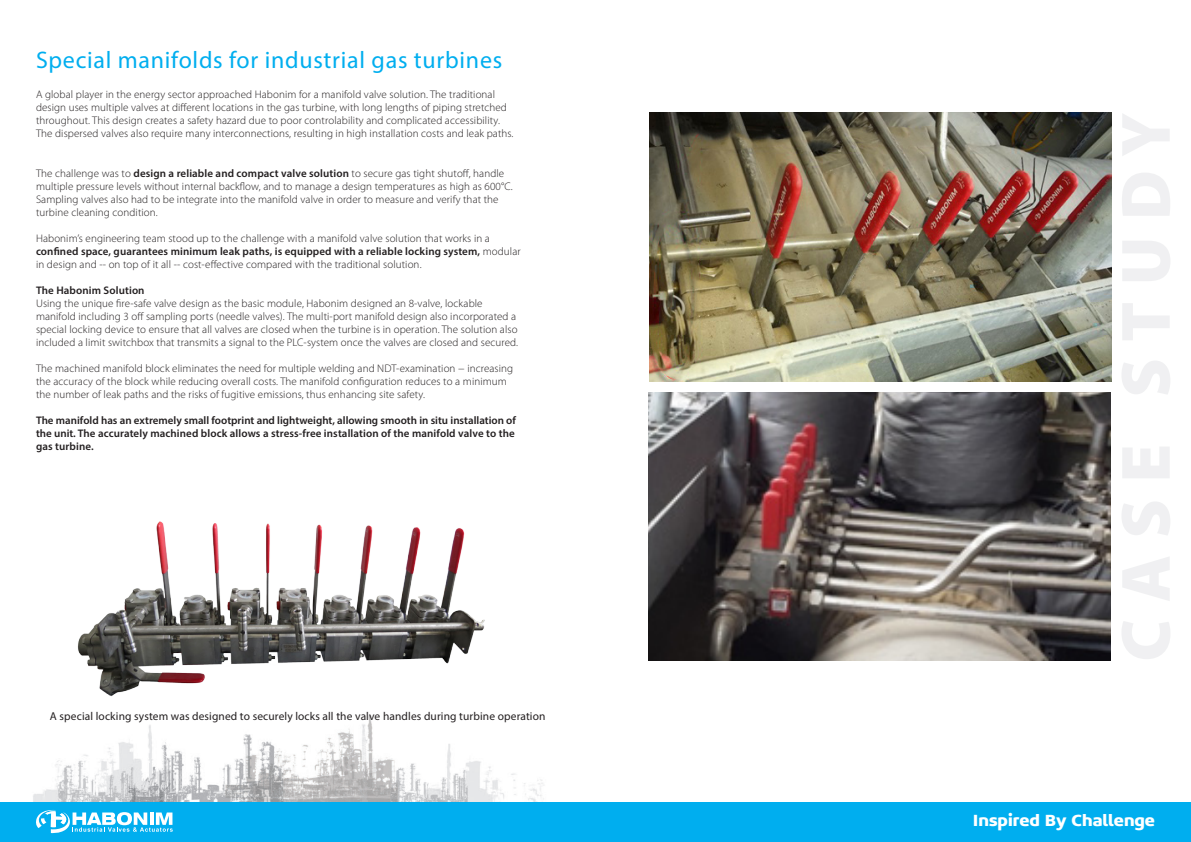
<style>
.page{position:relative;width:1191px;height:842px;background:#fff}
.page>*{position:absolute;margin:0;border:0;box-sizing:border-box;transform-origin:0 0}
.t1{font:24px "Myriad Pro";letter-spacing:.03em;color:#00aeef}
.t2{font:700 17.3px "Concord";color:#fff}
.t3{font:11.4px "Myriad Pro";letter-spacing:.01em;color:#231f20}
.t4{font:300 11px/13px "Myriad Pro";letter-spacing:.01em;color:#231f20}
.t5{font:600 11px/13px "Myriad Pro";letter-spacing:.01em;color:#231f20;text-align:justify}
.s1{font-weight:600}
</style>
<div class="page">
<img style="left:33px;top:715px;width:511px;height:87px">
<div style="left:0;top:802px;width:1191px;height:40px;background:#00aeef"></div>
<svg style="left:36px;top:810px;width:137px;height:24px"></svg>
<img style="left:649px;top:392px;width:461px;height:269px">
<img style="left:650px;top:113px;width:461px;height:268px">
<img style="left:77px;top:521px;width:408px;height:175px">
<p class="t1" style="left:36px;top:45px;width:468px">Special manifolds for industrial gas turbines</p>
<p class="t4" style="left:36px;top:88px;width:479px">A global player in the energy sector approached Habonim for a manifold valve solution. The traditional design uses multiple valves at different locations in the gas turbine, with long lengths of piping stretched throughout. This design creates a safety hazard due to poor controlability and complicated accessibility.<br>The dispersed valves also require many interconnections, resulting in high installation costs and leak paths.</p>
<p class="t4" style="left:36px;top:166px;width:478px">The challenge was to <span class="s1">design a reliable and compact valve solution</span> to secure gas tight shutoff, handle multiple pressure levels without internal backflow, and to manage a design temperatures as high as 600°C.<br>Sampling valves also had to be integrate into the manifold valve in order to measure and verify that the turbine cleaning condition.</p>
<p class="t4" style="left:36px;top:231px;width:486px">Habonim’s engineering team stood up to the challenge with a manifold valve solution that works in a <span class="s1">confined space, guarantees minimum leak paths, is equipped with a reliable locking system,</span> modular in design and -- on top of it all -- cost-effective compared with the traditional solution.</p>
<p class="t5" style="left:36px;top:283px;width:110px">The Habonim Solution</p>
<p class="t4" style="left:36px;top:296px;width:483px">Using the unique fire-safe valve design as the basic module, Habonim designed an 8-valve, lockable manifold including 3 off sampling ports (needle valves). The multi-port manifold design also incorporated a special locking device to ensure that all valves are closed when the turbine is in operation. The solution also included a limit switchbox that transmits a signal to the PLC-system once the valves are closed and secured.</p>
<p class="t4" style="left:36px;top:361px;width:479px">The machined manifold block eliminates the need for multiple welding and NDT-examination − increasing the accuracy of the block while reducing overall costs. The manifold configuration reduces to a minimum the number of leak paths and the risks of fugitive emissions, thus enhancing site safety.</p>
<p class="t5" style="left:36px;top:413px;width:481px">The manifold has an extremely small footprint and lightweight, allowing smooth in situ installation of the unit. The accurately machined block allows a stress-free installation of the manifold valve to the gas turbine.</p>
<p class="t3" style="left:50px;top:709px;width:497px">A special locking system was designed to securely locks all the valve handles during turbine operation</p>
<p class="t2" style="left:973px;top:810px;width:184px">Inspired By Challenge</p>
</div>
